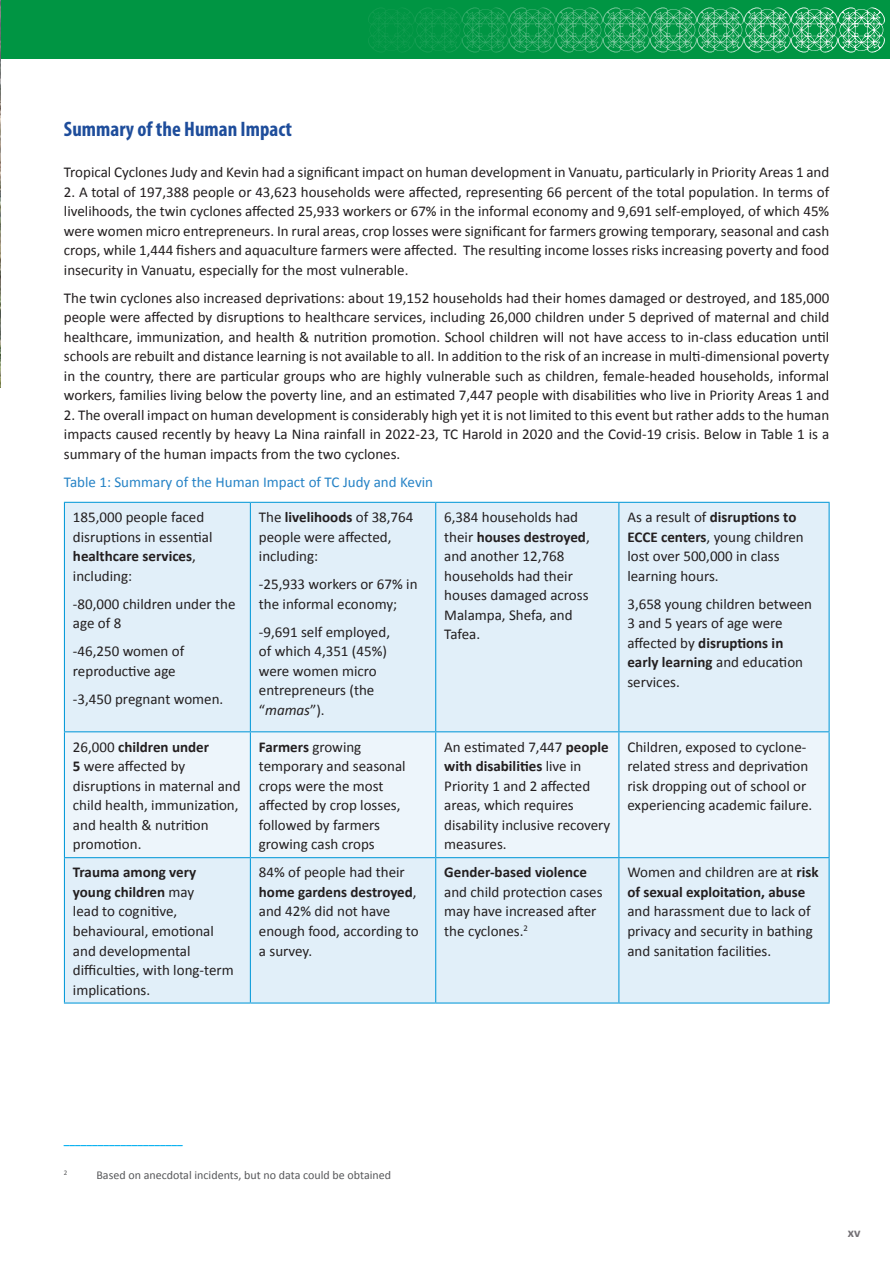
<style>
.page{position:relative;width:890px;height:1264px;background:#fff}
.page>*{position:absolute;margin:0;border:0;box-sizing:border-box;transform-origin:0 0}
.t1{font:700 condensed 21px "Myriad Pro";color:#1e4d9b}
.t2{font:15px/19.5px "Calibri";color:#231f20}
.t3{font:700 15px/19.5px "Calibri";color:#231f20}
.t4{font:15px "Calibri";color:#2683c6}
.t5{font:700 13.5px "Calibri";color:#737075}
.t6{font:12px "Calibri";color:#57585a}
.t7{font:700 11.4px "Calibri";color:#00aeef}
.t8{font:7.05px "Calibri";color:#57585a}
.s1{font-weight:700}
.s2{font-style:italic}
.s3{font-weight:400}
</style>
<div class="page">
<div style="left:0;top:0;width:890px;height:59px;background:#009543"></div>
<div style="left:65px;top:502px;width:764px;height:500px;background:#e1eff9"></div>
<div style="left:65px;top:732px;width:764px;height:125px;background:#edf5fb"></div>
<hr style="left:64px;top:502px;width:1px;height:229px;background:#089ad9">
<hr style="left:64px;top:732px;width:1px;height:125px;background:#089ad9">
<hr style="left:64px;top:858px;width:1px;height:144px;background:#089ad9">
<hr style="left:64px;top:501px;width:186px;height:1px;background:#089ad9">
<hr style="left:250px;top:501px;width:186px;height:1px;background:#089ad9">
<hr style="left:250px;top:502px;width:1px;height:229px;background:#089ad9">
<hr style="left:436px;top:501px;width:183px;height:1px;background:#089ad9">
<hr style="left:435px;top:502px;width:1px;height:229px;background:#089ad9">
<hr style="left:619px;top:501px;width:211px;height:1px;background:#089ad9">
<hr style="left:618px;top:502px;width:1px;height:229px;background:#089ad9">
<hr style="left:829px;top:502px;width:1px;height:229px;background:#089ad9">
<hr style="left:64px;top:731px;width:186px;height:1px;background:#089ad9">
<hr style="left:250px;top:731px;width:186px;height:1px;background:#089ad9">
<hr style="left:250px;top:732px;width:1px;height:125px;background:#089ad9">
<hr style="left:436px;top:731px;width:183px;height:1px;background:#089ad9">
<hr style="left:435px;top:732px;width:1px;height:125px;background:#089ad9">
<hr style="left:619px;top:731px;width:211px;height:1px;background:#089ad9">
<hr style="left:618px;top:732px;width:1px;height:125px;background:#089ad9">
<hr style="left:829px;top:732px;width:1px;height:125px;background:#089ad9">
<hr style="left:64px;top:857px;width:186px;height:1px;background:#089ad9">
<hr style="left:250px;top:857px;width:186px;height:1px;background:#089ad9">
<hr style="left:250px;top:858px;width:1px;height:144px;background:#089ad9">
<hr style="left:436px;top:857px;width:183px;height:1px;background:#089ad9">
<hr style="left:435px;top:858px;width:1px;height:144px;background:#089ad9">
<hr style="left:619px;top:857px;width:211px;height:1px;background:#089ad9">
<hr style="left:618px;top:858px;width:1px;height:144px;background:#089ad9">
<hr style="left:829px;top:858px;width:1px;height:144px;background:#089ad9">
<hr style="left:64px;top:1002px;width:186px;height:1px;background:#089ad9">
<hr style="left:250px;top:1002px;width:186px;height:1px;background:#089ad9">
<hr style="left:436px;top:1002px;width:183px;height:1px;background:#089ad9">
<hr style="left:619px;top:1002px;width:211px;height:1px;background:#089ad9">
<img style="left:0;top:1px;width:1px;height:386px">
<svg style="left:368px;top:7px;width:517px;height:46px"></svg>
<h1 class="t1" style="left:64px;top:116px;width:230px">Summary of the Human Impact</h1>
<p class="t2" style="left:64px;top:162px;width:767px">Tropical Cyclones Judy and Kevin had a significant impact on human development in Vanuatu, particularly in Priority Areas 1 and</p>
<p class="t2" style="left:64px;top:182px;width:767px;text-align:justify">2. A total of 197,388 people or 43,623 households were affected, representing 66 percent of the total population. In terms of livelihoods, the twin cyclones affected 25,933 workers or 67% in the informal economy and 9,691 self-employed, of which 45% were women micro entrepreneurs. In rural areas, crop losses were significant for farmers growing temporary, seasonal and cash crops, while 1,444 fishers and aquaculture farmers were affected. The resulting income losses risks increasing poverty and food insecurity in Vanuatu, especially for the most vulnerable.</p>
<p class="t2" style="left:64px;top:288px;width:767px;text-align:justify">The twin cyclones also increased deprivations: about 19,152 households had their homes damaged or destroyed, and 185,000 people were affected by disruptions to healthcare services, including 26,000 children under 5 deprived of maternal and child healthcare, immunization, and health &amp; nutrition promotion. School children will not have access to in-class education until schools are rebuilt and distance learning is not available to all. In addition to the risk of an increase in multi-dimensional poverty in the country, there are particular groups who are highly vulnerable such as children, female-headed households, informal workers, families living below the poverty line, and an estimated 7,447 people with disabilities who live in Priority Areas 1 and</p>
<p class="t2" style="left:64px;top:405px;width:767px;text-align:justify">2. The overall impact on human development is considerably high yet it is not limited to this event but rather adds to the human impacts caused recently by heavy La Nina rainfall in 2022-23, TC Harold in 2020 and the Covid-19 crisis. Below in Table 1 is a summary of the human impacts from the two cyclones.</p>
<p class="t4" style="left:64px;top:472px;width:371px">Table 1: Summary of the Human Impact of TC Judy and Kevin</p>
<p class="t2" style="left:73px;top:507px;width:141px">185,000 people faced disruptions in essential <span class="s1">healthcare services</span>, including:</p>
<p class="t2" style="left:73px;top:594px;width:164px">-80,000 children under the age of 8</p>
<p class="t2" style="left:73px;top:641px;width:113px">-46,250 women of reproductive age</p>
<p class="t2" style="left:73px;top:689px;width:152px">-3,450 pregnant women.</p>
<p class="t2" style="left:259px;top:507px;width:156px">The <span class="s1">livelihoods</span> of 38,764 people were affected, including:</p>
<p class="t2" style="left:259px;top:574px;width:160px">-25,933 workers or 67% in the informal economy;</p>
<p class="t2" style="left:259px;top:622px;width:133px">-9,691 self employed, of which 4,351 (45%) were women micro entrepreneurs (the “<span class="s2">mamas</span>”).</p>
<p class="t2" style="left:444px;top:507px;width:147px">6,384 households had their <span class="s1">houses destroyed</span>, and another 12,768 households had their houses damaged across<br>Malampa, Shefa, and<br>Tafea.</p>
<p class="t2" style="left:627px;top:507px;width:178px">As a result of <span class="s1">disruptions to<br>ECCE centers</span>, young children lost over 500,000 in class learning hours.</p>
<p class="t2" style="left:627px;top:594px;width:186px">3,658 young children between<br>3 and 5 years of age were affected by <span class="s1">disruptions in early learning</span> and education services.</p>
<p class="t2" style="left:73px;top:736px;width:169px">26,000 <span class="s1">children under<br>5</span> were affected by disruptions in maternal and child health, immunization, and health &amp; nutrition promotion.</p>
<p class="t2" style="left:259px;top:736px;width:148px"><span class="s1">Farmers</span> growing temporary and seasonal crops were the most affected by crop losses, followed by farmers growing cash crops</p>
<p class="t2" style="left:444px;top:736px;width:168px">An estimated 7,447 <span class="s1">people with disabilities</span> live in<br>Priority 1 and 2 affected areas, which requires disability inclusive recovery measures.</p>
<p class="t2" style="left:627px;top:736px;width:186px">Children, exposed to cyclone&shy;related stress and deprivation risk dropping out of school or experiencing academic failure.</p>
<p class="t2" style="left:73px;top:862px;width:162px"><span class="s1">Trauma among very young children</span> may<br>lead to cognitive, behavioural, emotional and developmental difficulties, with long-term implications.</p>
<p class="t2" style="left:259px;top:862px;width:161px">84% of people had their <span class="s1">home gardens destroyed</span>, and 42% did not have enough food, according to a survey.</p>
<p class="t3" style="left:444px;top:862px;width:144px">Gender-based violence</p>
<p class="t3" style="left:627px;top:862px;width:193px"><span class="s3">Women and children are at</span> risk of sexual exploitation, abuse</p>
<p class="t2" style="left:627px;top:901px;width:187px">and harassment due to lack of privacy and security in bathing and sanitation facilities.</p>
<p class="t2" style="left:444px;top:882px;width:160px">and child protection cases may have increased after the cyclones.<sup>2</sup></p>
<p class="t7" style="left:64px;top:1132px;width:120px">_____________________</p>
<p class="t8" style="left:64px;top:1167px;width:5px">2</p>
<p class="t6" style="left:96px;top:1166px;width:296px">Based on anecdotal incidents, but no data could be obtained</p>
<p class="t5" style="left:848px;top:1223px;width:14px">xv</p>
</div>
